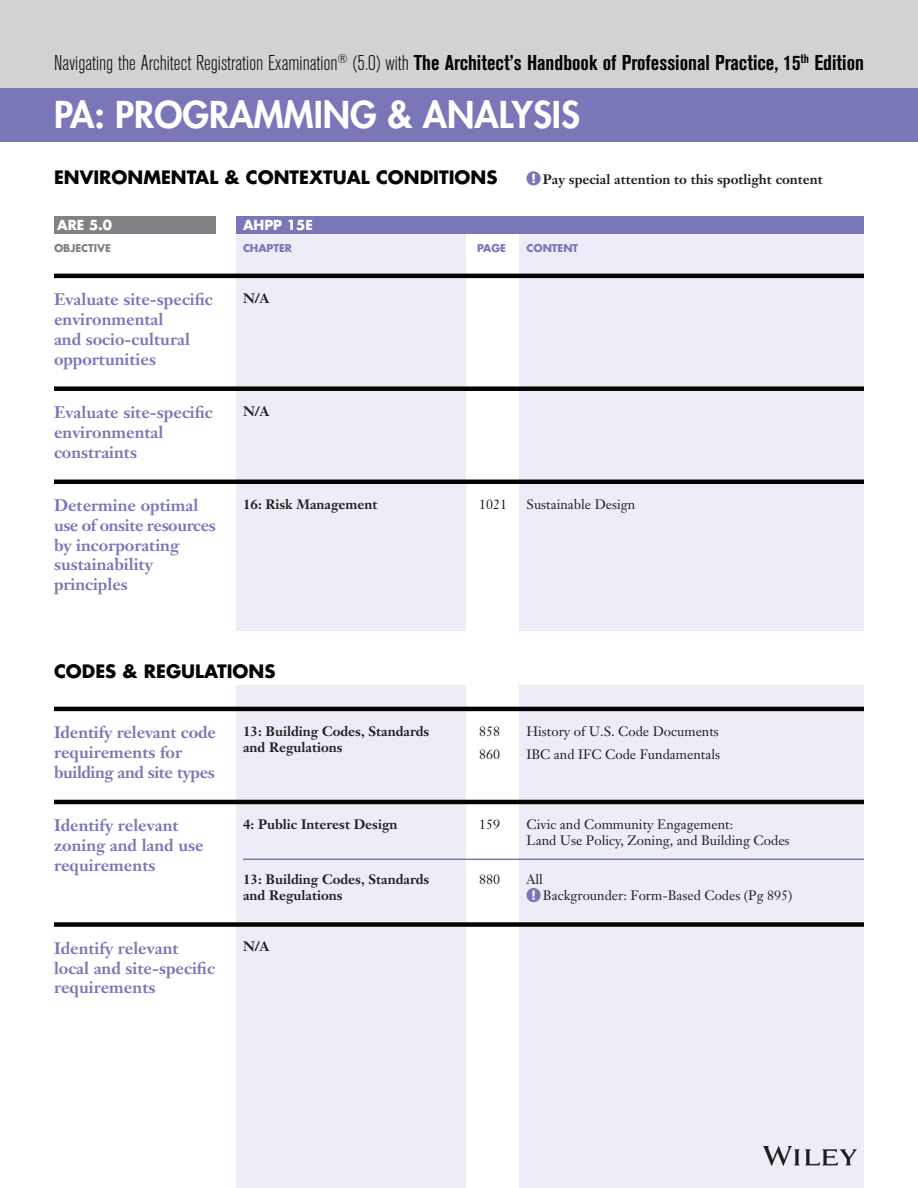
<style>
.page{position:relative;width:918px;height:1188px;background:#fff}
.page>*{position:absolute;margin:0;border:0;box-sizing:border-box;transform-origin:0 0}
.t1{font:800 36px "Futura Std";color:#fff}
.t2{font:300 condensed 21.3px "Akzidenz Grotesk BE";color:#040503}
.t3{font:700 18px "Futura Std";color:#040503}
.t4{font:700 16.5px/19.8px "Janson Text";color:#7a77b8}
.t5{font:13.5px/16.2px "Janson Text";color:#231f20}
.t6{font:700 13.5px/16.2px "Janson Text";color:#231f20}
.t7{font:700 13.5px "Futura Std";color:#fff}
.t8{font:700 10.5px "Futura Std";color:#7a77b8}
.t9{font:700 10.5px "Futura Std";color:#808285}
.s1{font-weight:700}
</style>
<div class="page">
<div style="left:520px;top:216px;width:344px;height:972px;background:#ecedf6"></div>
<div style="left:236px;top:216px;width:230px;height:972px;background:#ecedf6"></div>
<div style="left:0;top:0;width:918px;height:109px;background:#d1d2d4"></div>
<div style="left:0;top:88px;width:918px;height:54px;background:#7a77b8"></div>
<svg style="left:527px;top:171px;width:14px;height:14px"></svg>
<div style="left:54px;top:216px;width:162px;height:18px;background:#808285"></div>
<div style="left:236px;top:216px;width:628px;height:18px;background:#7a77b8"></div>
<hr style="left:54px;top:274px;width:810px;height:4px;background:#040503">
<div style="left:54px;top:386px;width:810px;height:5px;background:#040503"></div>
<hr style="left:54px;top:480px;width:810px;height:4px;background:#040503">
<div style="left:0;top:631px;width:918px;height:54px;background:#fff"></div>
<hr style="left:54px;top:707px;width:810px;height:4px;background:#040503">
<hr style="left:243px;top:859px;width:621px;height:1px;background:#7a77b8">
<svg style="left:527px;top:888px;width:14px;height:14px"></svg>
<hr style="left:54px;top:800px;width:810px;height:4px;background:#040503">
<div style="left:54px;top:922px;width:810px;height:5px;background:#040503"></div>
<img style="left:763px;top:1147px;width:94px;height:19px">
<p class="t2" style="left:54px;top:51px;width:811px">Navigating the Architect Registration Examination<sup>®</sup> (5.0) with <span class="s1">The Architect’s Handbook of Professional Practice, 15</span><sup>th</sup> <span class="s1">Edition</span></p>
<h1 class="t1" style="left:54px;top:92px;width:528px">PA: PROGRAMMING &amp; ANALYSIS</h1>
<p class="t3" style="left:54px;top:165px;width:24px">ENVIRON</p>
<p class="t3" style="left:143px;top:165px;width:31px">MENTA</p>
<p class="t3" style="left:209px;top:165px;width:62px">L &amp; CONTE</p>
<p class="t3" style="left:309px;top:165px;width:136px">XTUAL CON DITION</p>
<p class="t3" style="left:486px;top:165px;width:13px">S</p>
<p class="t7" style="left:57px;top:216px;width:56px">ARE 5.0</p>
<p class="t7" style="left:243px;top:216px;width:71px">AHPP 15E</p>
<p class="t6" style="left:543px;top:171px;width:281px">Pay special attention to this spotlight content</p>
<p class="t9" style="left:54px;top:241px;width:59px">OBJECTIVE</p>
<p class="t8" style="left:243px;top:241px;width:51px">CHAPTER</p>
<p class="t8" style="left:477px;top:241px;width:30px">PAGE</p>
<p class="t8" style="left:526px;top:241px;width:53px">CONTENT</p>
<p class="t4" style="left:54px;top:289px;width:160px">Evaluate site-specific environmental<br>and socio-cultural opportunities</p>
<p class="t6" style="left:243px;top:290px;width:28px">N/A</p>
<p class="t4" style="left:54px;top:402px;width:160px">Evaluate site-specific environmental constraints</p>
<p class="t6" style="left:243px;top:403px;width:28px">N/A</p>
<p class="t4" style="left:54px;top:495px;width:163px">Determine optimal use of onsite resources by incorporating sustainability principles</p>
<p class="t6" style="left:243px;top:496px;width:136px">16: Risk Management</p>
<p class="t5" style="left:479px;top:496px;width:30px">1021</p>
<p class="t5" style="left:526px;top:496px;width:110px">Sustainable Design</p>
<p class="t3" style="left:54px;top:659px;width:164px">CODES &amp; REGULATION</p>
<p class="t3" style="left:264px;top:659px;width:13px">S</p>
<p class="t4" style="left:54px;top:722px;width:163px">Identify relevant code requirements for building and site types</p>
<p class="t4" style="left:54px;top:815px;width:151px">Identify relevant zoning and land use requirements</p>
<p class="t6" style="left:243px;top:723px;width:188px">13: Building Codes, Standards and Regulations</p>
<p class="t5" style="left:479px;top:723px;width:23px">858</p>
<p class="t5" style="left:526px;top:723px;width:194px">History of U.S. Code Documents</p>
<p class="t5" style="left:479px;top:746px;width:23px">860</p>
<p class="t5" style="left:526px;top:746px;width:195px">IBC and IFC Code Fundamentals</p>
<p class="t6" style="left:243px;top:816px;width:156px">4: Public Interest Design</p>
<p class="t5" style="left:479px;top:816px;width:23px">159</p>
<p class="t5" style="left:526px;top:816px;width:265px">Civic and Community Engagement:<br>Land Use Policy, Zoning, and Building Codes</p>
<p class="t6" style="left:243px;top:871px;width:188px">13: Building Codes, Standards and Regulations</p>
<p class="t5" style="left:479px;top:871px;width:23px">880</p>
<p class="t5" style="left:543px;top:871px;width:251px;text-indent:-16px">All<br>Backgrounder: Form-Based Codes (Pg 895)</p>
<p class="t4" style="left:54px;top:938px;width:126px">Identify relevant</p>
<p class="t6" style="left:243px;top:938px;width:28px">N/A</p>
<p class="t4" style="left:54px;top:958px;width:162px">local and site-specific requirements</p>
</div>
